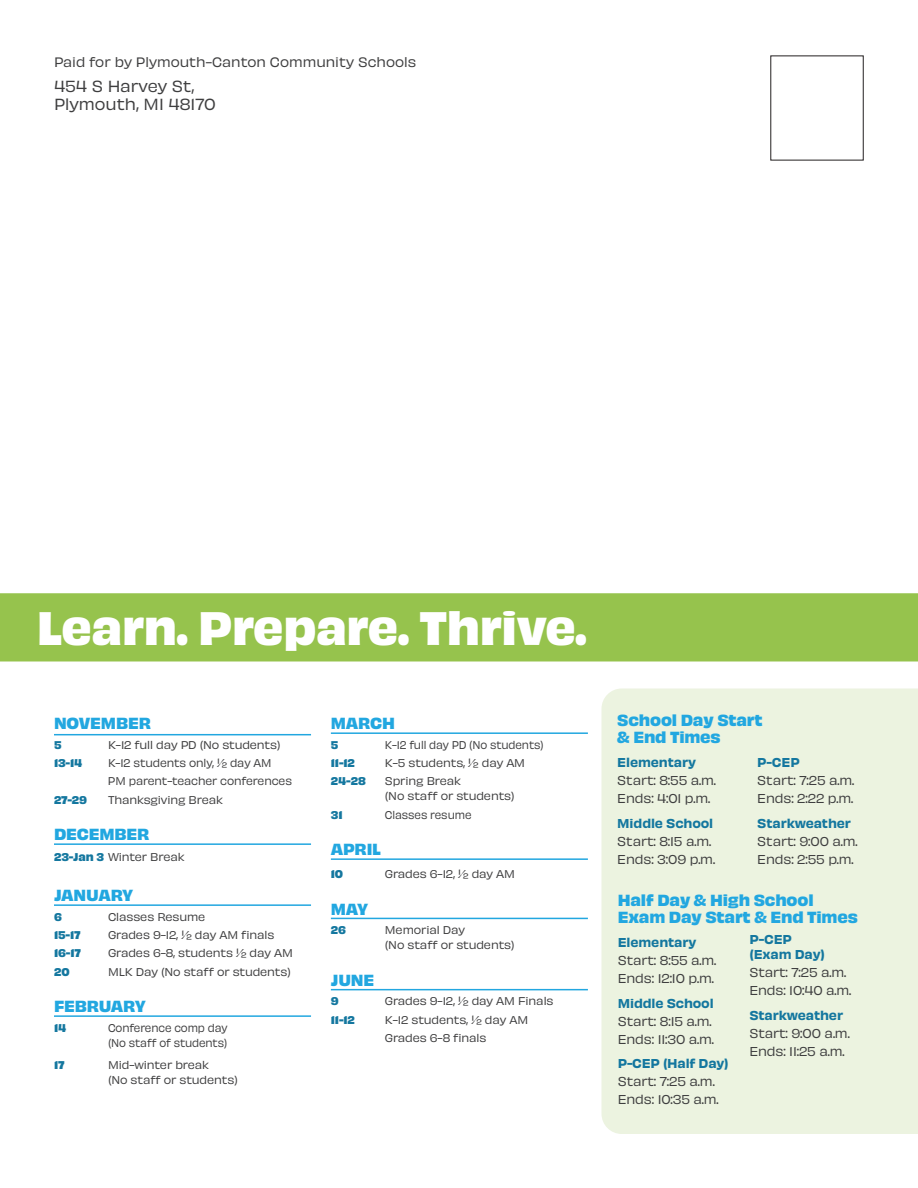
<style>
.page{position:relative;width:918px;height:1188px;background:#fff}
.page>*{position:absolute;margin:0;border:0;box-sizing:border-box;transform-origin:0 0}
.P1{font:700 43.8px "Obviously";letter-spacing:-.01em;color:#fff}
.P1-2{font:700 15px/16.5px "Obviously";letter-spacing:-.01em;color:#22a7e0}
.t1{font:15px/18px "Obviously";color:#3e3e3f}
.t2{font:12.75px "Obviously";color:#3e3e3f}
.P1-3{font:12px/18px "Obviously";letter-spacing:-.01em;color:#3e3e3f}
.P1-4{font:12px/15px "Obviously Semi";letter-spacing:-.01em;color:#14779f}
.P1-5{font:10.5px/15px "Obviously";letter-spacing:-.01em;color:#3e3e3f}
.P1-6{font:10.5px/15px "Obviously";letter-spacing:-.01em;color:#3e3e3f;scale:.92 1}
.P1-7{font:700 10.5px "Obviously";letter-spacing:-.01em;color:#14779f}
.P1-8{font:10.5px "Obviously";letter-spacing:-.01em;color:#3e3e3f;scale:.96 1}
.s1{font-weight:700;color:#14779f}
.s2{font-family:"Obviously Semi";color:#14779f}
</style>
<div class="page">
<div style="left:0;top:593px;width:918px;height:68px;background:#96c34d"></div>
<hr style="left:54px;top:734px;width:257px;height:1px;background:#22a7e0">
<hr style="left:54px;top:843px;width:257px;height:2px;background:#22a7e0">
<hr style="left:54px;top:904px;width:257px;height:2px;background:#22a7e0">
<hr style="left:54px;top:1015px;width:257px;height:2px;background:#22a7e0">
<hr style="left:331px;top:732px;width:257px;height:2px;background:#22a7e0">
<hr style="left:331px;top:858px;width:257px;height:2px;background:#22a7e0">
<hr style="left:331px;top:918px;width:257px;height:1px;background:#22a7e0">
<hr style="left:331px;top:989px;width:257px;height:1px;background:#22a7e0">
<div style="left:602px;top:688px;width:316px;height:446px;background:#ecf3e0"></div>
<p class="t2" style="left:54px;top:52px;width:364px">Paid for by Plymouth-Canton Community Schools</p>
<p class="t1" style="left:54px;top:76px;width:163px">454 S Harvey St,<br>Plymouth, MI 48170</p>
<p class="P1" style="left:37px;top:593px;width:551px">Learn. Prepare. Thrive.</p>
<p class="P1-2" style="left:54px;top:714px;width:99px">NOVEMBER</p>
<p class="P1-7" style="left:54px;top:737px;width:9px">5</p>
<p class="P1-5" style="left:108px;top:737px;width:174px">K-12 full day PD (No students)</p>
<p class="P1-7" style="left:54px;top:755px;width:30px">13-‐14</p>
<p class="P1-8" style="left:108px;top:755px;width:172px">K-12 students only, ½ day AM</p>
<p class="P1-8" style="left:108px;top:773px;width:193px">PM parent-teacher conferences</p>
<p class="P1-7" style="left:54px;top:791px;width:35px">27-29</p>
<p class="P1-5" style="left:108px;top:791px;width:117px">Thanksgiving Break</p>
<p class="P1-2" style="left:54px;top:825px;width:97px">DECEMBER</p>
<p class="P1-5" style="left:54px;top:849px;width:132px"><span class="s1">23-‐Jan 3</span> Winter Break</p>
<p class="P1-2" style="left:54px;top:886px;width:81px">JANUARY</p>
<p class="P1-7" style="left:54px;top:908px;width:9px">6</p>
<p class="P1-5" style="left:108px;top:908px;width:99px">Classes Resume</p>
<p class="P1-7" style="left:54px;top:927px;width:28px">15-17</p>
<p class="P1-5" style="left:108px;top:927px;width:168px">Grades 9-12, ½ day AM finals</p>
<p class="P1-7" style="left:54px;top:945px;width:28px">16‐-17</p>
<p class="P1-5" style="left:108px;top:945px;width:187px">Grades 6-8, students ½ day AM</p>
<p class="P1-7" style="left:54px;top:963px;width:17px">20</p>
<p class="P1-5" style="left:108px;top:963px;width:185px">MLK Day (No staff or students)</p>
<p class="P1-2" style="left:54px;top:997px;width:93px">FEBRUARY</p>
<p class="P1-7" style="left:54px;top:1019px;width:14px">14</p>
<p class="P1-6" style="left:108px;top:1019px;width:131px">Conference comp day (No staff of students)</p>
<p class="P1-7" style="left:54px;top:1056px;width:12px">17</p>
<p class="P1-5" style="left:108px;top:1056px;width:131px">Mid-winter break<br>(No staff or students)</p>
<p class="P1-2" style="left:331px;top:714px;width:66px">MARCH</p>
<p class="P1-7" style="left:331px;top:737px;width:9px">5</p>
<p class="P1-6" style="left:385px;top:737px;width:174px">K-12 full day PD (No students)</p>
<p class="P1-7" style="left:331px;top:755px;width:26px">11-12</p>
<p class="P1-5" style="left:385px;top:755px;width:142px">K-5 students, ½ day AM</p>
<p class="P1-7" style="left:331px;top:773px;width:37px">24-28</p>
<p class="P1-5" style="left:385px;top:773px;width:131px">Spring Break<br>(No staff or students)</p>
<p class="P1-7" style="left:331px;top:806px;width:13px">31</p>
<p class="P1-6" style="left:385px;top:806px;width:96px">Classes resume</p>
<p class="P1-2" style="left:331px;top:840px;width:51px">APRIL</p>
<p class="P1-7" style="left:331px;top:865px;width:14px">10</p>
<p class="P1-5" style="left:385px;top:866px;width:132px">Grades 6-12, ½ day AM</p>
<p class="P1-2" style="left:331px;top:899px;width:39px">MAY</p>
<p class="P1-7" style="left:331px;top:922px;width:17px">26</p>
<p class="P1-5" style="left:385px;top:922px;width:131px">Memorial Day<br>(No staff or students)</p>
<p class="P1-2" style="left:331px;top:971px;width:45px">JUNE</p>
<p class="P1-7" style="left:331px;top:993px;width:9px">9</p>
<p class="P1-5" style="left:385px;top:993px;width:170px">Grades 9-12, ½ day AM Finals</p>
<p class="P1-7" style="left:331px;top:1011px;width:26px">11-12</p>
<p class="P1-5" style="left:385px;top:1011px;width:145px">K-12 students, ½ day AM</p>
<p class="P1-5" style="left:385px;top:1029px;width:103px">Grades 6-8 finals</p>
<p class="P1-2" style="left:617px;top:711px;width:147px">School Day Start &amp; End Times</p>
<p class="P1-3" style="left:617px;top:753px;width:100px"><span class="s2">Elementary<br></span>Start: 8:55 a.m.</p>
<p class="P1-3" style="left:617px;top:789px;width:94px">Ends: 4:01 p.m.</p>
<p class="P1-3" style="left:617px;top:813px;width:97px"><span class="s2">Middle School<br></span>Start: 8:15 a.m.</p>
<p class="P1-3" style="left:617px;top:849px;width:99px">Ends: 3:09 p.m.</p>
<p class="P1-3" style="left:757px;top:753px;width:98px"><span class="s2">P‐-CEP<br></span>Start: 7:25 a.m.</p>
<p class="P1-3" style="left:757px;top:789px;width:97px">Ends: 2:22 p.m.</p>
<p class="P1-3" style="left:757px;top:813px;width:102px"><span class="s2">Starkweather<br></span>Start: 9:00 a.m.<br>Ends: 2:55 p.m.</p>
<p class="P1-2" style="left:618px;top:891px;width:242px">Half Day &amp; High School<br>Exam Day Start &amp; End Times</p>
<p class="P1-3" style="left:618px;top:933px;width:100px"><span class="s2">Elementary<br></span>Start: 8:55 a.m.</p>
<p class="P1-3" style="left:618px;top:969px;width:98px">Ends: 12:10 p.m.</p>
<p class="P1-3" style="left:618px;top:993px;width:98px"><span class="s2">Middle School<br></span>Start: 8:15 a.m.<br>Ends: 11:30 a.m.</p>
<p class="P1-3" style="left:618px;top:1054px;width:113px"><span class="s2">P-‐CEP (Half Day)<br></span>Start: 7:25 a.m.<br>Ends: 10:35 a.m.</p>
<p class="P1-4" style="left:749px;top:931px;width:77px">P-‐CEP (Exam Day)</p>
<p class="P1-3" style="left:749px;top:963px;width:103px">Start: 7:25 a.m.<br>Ends: 10:40 a.m.</p>
<p class="P1-3" style="left:749px;top:1005px;width:102px"><span class="s2">Starkweather<br></span>Start: 9:00 a.m.<br>Ends: 11:25 a.m.</p>
</div>
